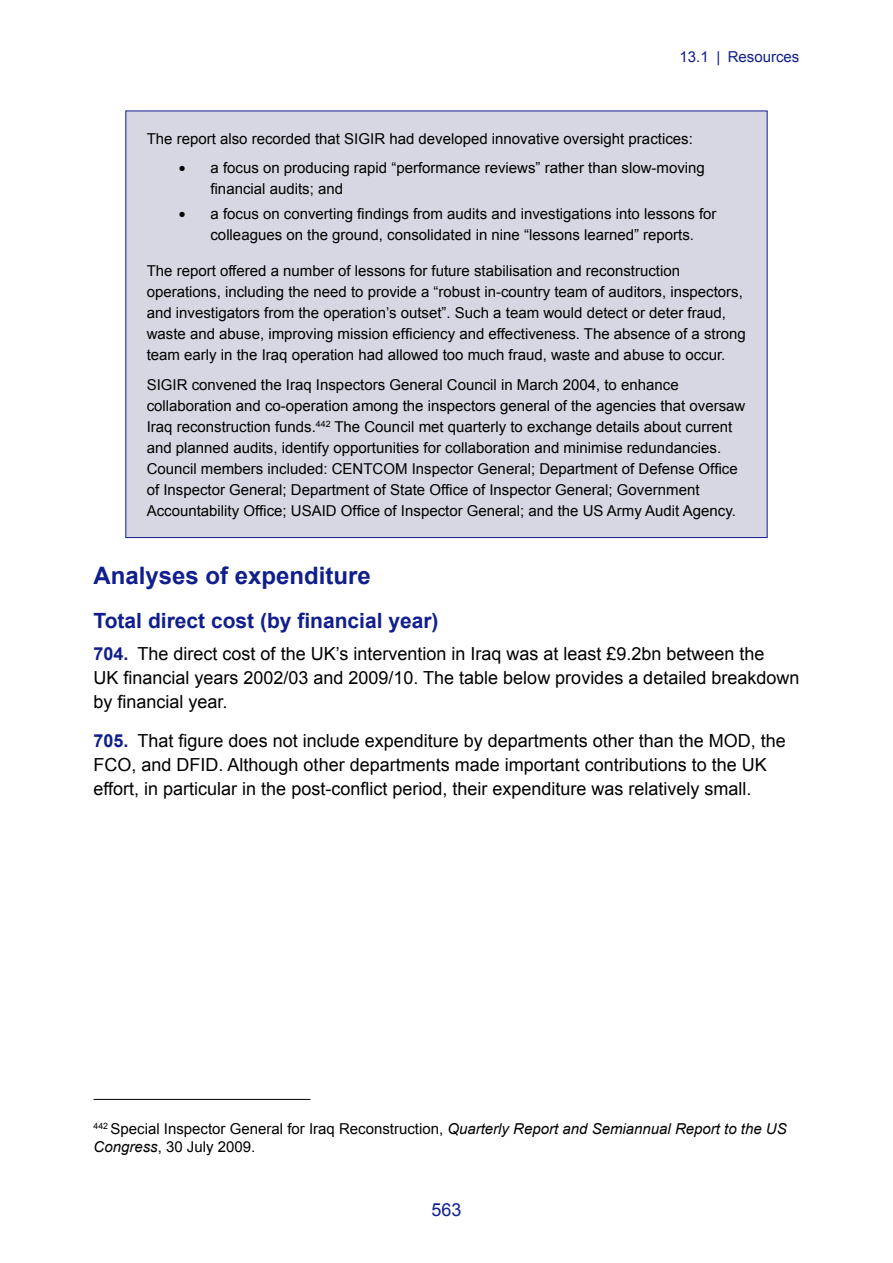
<style>
.page{position:relative;width:893px;height:1263px;background:#fff}
.page>*{position:absolute;margin:0;border:0;box-sizing:border-box;transform-origin:0 0}
.Heading_C{font:700 24px "Arial";color:#101e8e}
.Heading_D{font:700 21px "Arial";color:#101e8e}
.t1{font:18px/24px "Arial";color:#000}
.t2{font:18px "Arial";color:#101e8e}
.Box_Text{font:15px/21px "Arial";color:#000}
.Footnote{font:15px/18px "Arial";color:#000}
.t3{font:15px "Arial";color:#101e8e}
.s1{font-size:21px}
.s2{font-weight:700;color:#101e8e}
.s3{font-style:italic}
</style>
<div class="page">
<div style="left:125px;top:111px;width:642px;height:427px;background:#d7d7e3;border:1px solid #101e8e"></div>
<hr style="left:94px;top:1099px;width:216px;height:1px;background:#000">
<p class="t3" style="left:680px;top:47px;width:121px">13.1 | Resources</p>
<p class="Box_Text" style="left:147px;top:128px;width:548px">The report also recorded that SIGIR had developed innovative oversight practices:</p>
<p class="Box_Text" style="left:210px;top:157px;width:496px;text-indent:-32px"><span class="s1">•</span> a focus on producing rapid “performance reviews” rather than slow‑moving financial audits; and</p>
<p class="Box_Text" style="left:210px;top:204px;width:508px;text-indent:-32px"><span class="s1">•</span> a focus on converting findings from audits and investigations into lessons for colleagues on the ground, consolidated in nine “lessons learned” reports.</p>
<p class="Box_Text" style="left:147px;top:261px;width:600px">The report offered a number of lessons for future stabilisation and reconstruction operations, including the need to provide a “robust in‑country team of auditors, inspectors, and investigators from the operation’s outset”. Such a team would detect or deter fraud, waste and abuse, improving mission efficiency and effectiveness. The absence of a strong team early in the Iraq operation had allowed too much fraud, waste and abuse to occur.</p>
<p class="Box_Text" style="left:147px;top:374px;width:600px">SIGIR convened the Iraq Inspectors General Council in March 2004, to enhance collaboration and co‑operation among the inspectors general of the agencies that oversaw Iraq reconstruction funds.<sup>442</sup> The Council met quarterly to exchange details about current and planned audits, identify opportunities for collaboration and minimise redundancies.<br>Council members included: CENTCOM Inspector General; Department of Defense Office of Inspector General; Department of State Office of Inspector General; Government Accountability Office; USAID Office of Inspector General; and the US Army Audit Agency.</p>
<p class="Heading_C" style="left:94px;top:562px;width:279px">Analyses of expenditure</p>
<p class="Heading_D" style="left:94px;top:609px;width:347px">Total direct cost (by financial year)</p>
<p class="t1" style="left:94px;top:642px;width:707px"><span class="s2">704.</span> The direct cost of the UK’s intervention in Iraq was at least £9.2bn between the<br>UK financial years 2002/03 and 2009/10. The table below provides a detailed breakdown by financial year.</p>
<p class="t1" style="left:94px;top:729px;width:694px"><span class="s2">705.</span> That figure does not include expenditure by departments other than the MOD, the<br>FCO, and DFID. Although other departments made important contributions to the UK effort, in particular in the post‑conflict period, their expenditure was relatively small.</p>
<p class="Footnote" style="left:94px;top:1120px;width:695px"><sup>442</sup> Special Inspector General for Iraq Reconstruction, <span class="s3">Quarterly Report and Semiannual Report to the US<br>Congress</span>, 30 July 2009.</p>
<p class="t2" style="left:431px;top:1197px;width:32px">563</p>
</div>
